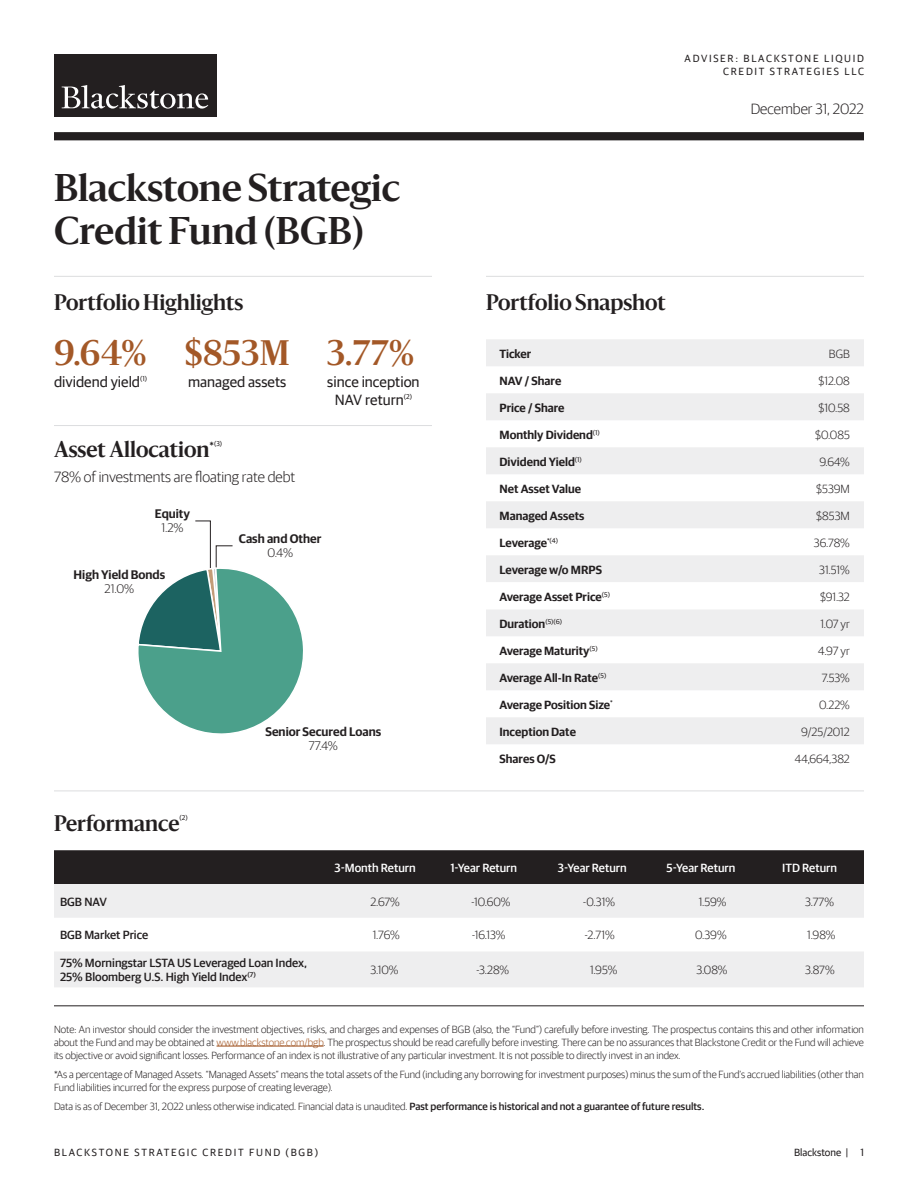
<style>
.page{position:relative;width:918px;height:1188px;background:#fff}
.page>*{position:absolute;margin:0;border:0;box-sizing:border-box;transform-origin:0 0}
.t1{font:600 36px "Sanomat TT";color:#231f20}
.t2{font:600 33px "Sanomat TT";letter-spacing:.02em;color:#a35827}
.t3{font:600 21px "Sanomat TT";color:#231f20}
.t4{font:15px "Guardian Sans TT";color:#231f20}
.t5{font:300 15px "Guardian Sans TT";color:#231f20}
.t6{font:600 12.45px/14.1px "Guardian Sans TT";color:#231f20;text-align:center}
.t7{font:600 12px "Guardian Sans TT";color:#231f20}
.t8{font:300 12px "Guardian Sans TT";color:#231f20}
.t9{font:500 12px "Guardian Sans TT";color:#231f20}
.t10{font:500 12px "Guardian Sans TT";color:#fff}
.t11{font:300 10.5px/12.6px "Guardian Sans TT";color:#231f20;text-align:justify}
.t12{font:10.5px "Guardian Sans TT";letter-spacing:.16em;color:#231f20}
.t13{font:10.5px "Guardian Sans TT";color:#231f20}
.t14{font:7.05px "Guardian Sans TT";color:#231f20}
.s1{font-weight:300}
.s2{color:#a35827}
.s3{font-weight:500}
</style>
<div class="page">
<div style="left:54px;top:54px;width:163px;height:63px;background:#231f20"></div>
<svg style="left:62px;top:85px;width:146px;height:24px"></svg>
<div style="left:54px;top:132px;width:810px;height:8px;background:#231f20"></div>
<hr style="left:54px;top:276px;width:378px;height:1px;background:#dcdddf">
<hr style="left:54px;top:425px;width:378px;height:1px;background:#dcdddf">
<hr style="left:54px;top:791px;width:810px;height:1px;background:#dcdddf">
<hr style="left:54px;top:1005px;width:810px;height:1px;background:#231f20">
<hr style="left:486px;top:276px;width:378px;height:1px;background:#dcdddf">
<div style="left:54px;top:850px;width:810px;height:34px;background:#231f20"></div>
<svg style="left:54px;top:884px;width:810px;height:103px;fill:#eeeeef"></svg>
<hr style="left:217px;top:1046px;width:107px;height:1px;background:#a35827">
<svg style="left:486px;top:339px;width:378px;height:405px;fill:#eeeeef"></svg>
<svg style="left:486px;top:582px;width:378px;height:27px"></svg>
<svg style="left:138px;top:520px;width:165px;height:214px"></svg>
<p class="t1" style="left:54px;top:160px;width:348px">Blackstone Strategic</p>
<p class="t1" style="left:54px;top:203px;width:312px">Credit Fund (BGB)</p>
<p class="t3" style="left:54px;top:286px;width:191px">Portfolio Highlights</p>
<p class="t2" style="left:54px;top:327px;width:94px">9.64%</p>
<p class="t4" style="left:54px;top:371px;width:95px">dividend yield<sup>(1)</sup></p>
<p class="t2" style="left:185px;top:327px;width:107px">$853M</p>
<p class="t4" style="left:188px;top:371px;width:100px">managed assets</p>
<p class="t3" style="left:54px;top:434px;width:170px">Asset Allocation<sup>*</sup><sup>(3)</sup></p>
<p class="t5" style="left:54px;top:467px;width:243px">78% of investments are floating rate debt</p>
<p class="t2" style="left:327px;top:327px;width:88px">3.77%</p>
<p class="t4" style="left:327px;top:371px;width:94px">since inception</p>
<p class="t4" style="left:335px;top:389px;width:79px">NAV return<sup>(2)</sup></p>
<p class="t6" style="left:155px;top:505px;width:37px">Equity<br><span class="s1">1.2%</span></p>
<p class="t6" style="left:74px;top:567px;width:93px">High Yield Bonds<br><span class="s1">21.0%</span></p>
<p class="t6" style="left:239px;top:530px;width:84px">Cash and Other<br><span class="s1">0.4%</span></p>
<p class="t3" style="left:54px;top:808px;width:127px">Performance</p>
<p class="t14" style="left:180px;top:812px;width:10px">(2)</p>
<p class="t6" style="left:265px;top:724px;width:117px">Senior Secured Loans<br><span class="s1">77.4%</span></p>
<p class="t12" style="left:685px;top:51px;width:181px">ADVISER: BLACKSTONE LIQUID</p>
<p class="t12" style="left:723px;top:64px;width:142px">CREDIT STRATEGIES LLC</p>
<p class="t5" style="left:751px;top:98px;width:115px">December 31, 2022</p>
<p class="t3" style="left:486px;top:286px;width:181px">Portfolio Snapshot</p>
<p class="t7" style="left:500px;top:345px;width:33px">Ticker</p>
<p class="t8" style="left:829px;top:345px;width:22px">BGB</p>
<p class="t7" style="left:500px;top:372px;width:63px">NAV / Share</p>
<p class="t8" style="left:819px;top:372px;width:33px">$12.08</p>
<p class="t7" style="left:500px;top:399px;width:67px">Price / Share</p>
<p class="t8" style="left:819px;top:399px;width:33px">$10.58</p>
<p class="t7" style="left:500px;top:426px;width:102px">Monthly Dividend<sup>(1)</sup></p>
<p class="t8" style="left:815px;top:426px;width:36px">$0.085</p>
<p class="t7" style="left:500px;top:453px;width:84px">Dividend Yield<sup>(1)</sup></p>
<p class="t8" style="left:819px;top:453px;width:32px">9.64%</p>
<p class="t7" style="left:500px;top:480px;width:83px">Net Asset Value</p>
<p class="t8" style="left:816px;top:480px;width:35px">$539M</p>
<p class="t7" style="left:500px;top:507px;width:86px">Managed Assets</p>
<p class="t8" style="left:816px;top:507px;width:35px">$853M</p>
<p class="t7" style="left:500px;top:534px;width:60px">Leverage<sup>*(4)</sup></p>
<p class="t8" style="left:814px;top:534px;width:37px">36.78%</p>
<p class="t7" style="left:500px;top:561px;width:104px">Leverage w/o MRPS</p>
<p class="t8" style="left:819px;top:561px;width:32px">31.51%</p>
<p class="t7" style="left:500px;top:588px;width:112px">Average Asset Price<sup>(5)</sup></p>
<p class="t8" style="left:820px;top:588px;width:31px">$91.32</p>
<p class="t7" style="left:500px;top:615px;width:64px">Duration<sup>(5)(6)</sup></p>
<p class="t8" style="left:820px;top:615px;width:31px">1.07 yr</p>
<p class="t7" style="left:500px;top:642px;width:100px">Average Maturity<sup>(5)</sup></p>
<p class="t8" style="left:818px;top:642px;width:33px">4.97 yr</p>
<p class="t7" style="left:500px;top:669px;width:108px">Average All-In Rate<sup>(5)</sup></p>
<p class="t8" style="left:822px;top:669px;width:30px">7.53%</p>
<p class="t7" style="left:500px;top:696px;width:115px">Average Position Size<sup>*</sup></p>
<p class="t8" style="left:819px;top:696px;width:32px">0.22%</p>
<p class="t7" style="left:500px;top:723px;width:78px">Inception Date</p>
<p class="t8" style="left:801px;top:723px;width:50px">9/25/2012</p>
<p class="t7" style="left:500px;top:750px;width:58px">Shares O/S</p>
<p class="t8" style="left:795px;top:750px;width:57px">44,664,382</p>
<p class="t10" style="left:334px;top:859px;width:83px">3-Month Return</p>
<p class="t10" style="left:450px;top:859px;width:68px">1-Year Return</p>
<p class="t10" style="left:558px;top:859px;width:70px">3-Year Return</p>
<p class="t10" style="left:667px;top:859px;width:70px">5-Year Return</p>
<p class="t10" style="left:782px;top:859px;width:56px">ITD Return</p>
<p class="t9" style="left:60px;top:893px;width:48px">BGB NAV</p>
<p class="t8" style="left:370px;top:893px;width:31px">2.67%</p>
<p class="t8" style="left:471px;top:893px;width:41px">-10.60%</p>
<p class="t8" style="left:583px;top:893px;width:34px">-0.31%</p>
<p class="t8" style="left:699px;top:893px;width:29px">1.59%</p>
<p class="t8" style="left:805px;top:893px;width:30px">3.77%</p>
<p class="t9" style="left:60px;top:926px;width:90px">BGB Market Price</p>
<p class="t8" style="left:373px;top:927px;width:29px">1.76%</p>
<p class="t8" style="left:472px;top:927px;width:35px">-16.13%</p>
<p class="t8" style="left:584px;top:927px;width:32px">-2.71%</p>
<p class="t8" style="left:695px;top:927px;width:33px">0.39%</p>
<p class="t8" style="left:807px;top:927px;width:30px">1.98%</p>
<p class="t9" style="left:60px;top:954px;width:249px">75% Morningstar LSTA US Leveraged Loan Index,</p>
<p class="t9" style="left:60px;top:969px;width:197px">25% Bloomberg U.S. High Yield Index<sup>(7)</sup></p>
<p class="t8" style="left:371px;top:962px;width:29px">3.10%</p>
<p class="t8" style="left:476px;top:962px;width:35px">-3.28%</p>
<p class="t8" style="left:590px;top:962px;width:29px">1.95%</p>
<p class="t8" style="left:697px;top:962px;width:33px">3.08%</p>
<p class="t8" style="left:805px;top:962px;width:31px">3.87%</p>
<p class="t11" style="left:54px;top:1023px;width:812px">Note: An investor should consider the investment objectives, risks, and charges and expenses of BGB (also, the “Fund”) carefully before investing. The prospectus contains this and other information about the Fund and may be obtained at <span class="s2">www.blackstone.com/bgb</span>. The prospectus should be read carefully before investing. There can be no assurances that Blackstone Credit or the Fund will achieve its objective or avoid significant losses. Performance of an index is not illustrative of any particular investment. It is not possible to directly invest in an index.</p>
<p class="t11" style="left:54px;top:1067px;width:812px">*As a percentage of Managed Assets. “Managed Assets” means the total assets of the Fund (including any borrowing for investment purposes) minus the sum of the Fund’s accrued liabilities (other than<br>Fund liabilities incurred for the express purpose of creating leverage).</p>
<p class="t11" style="left:54px;top:1099px;width:652px">Data is as of December 31, 2022 unless otherwise indicated. Financial data is unaudited. <span class="s3">Past performance is historical and not a guarantee of future results.</span></p>
<p class="t12" style="left:54px;top:1145px;width:266px">BLACKSTONE STRATEGIC CREDIT FUND (BGB)</p>
<p class="t13" style="left:794px;top:1145px;width:71px">Blackstone | 1</p>
</div>
